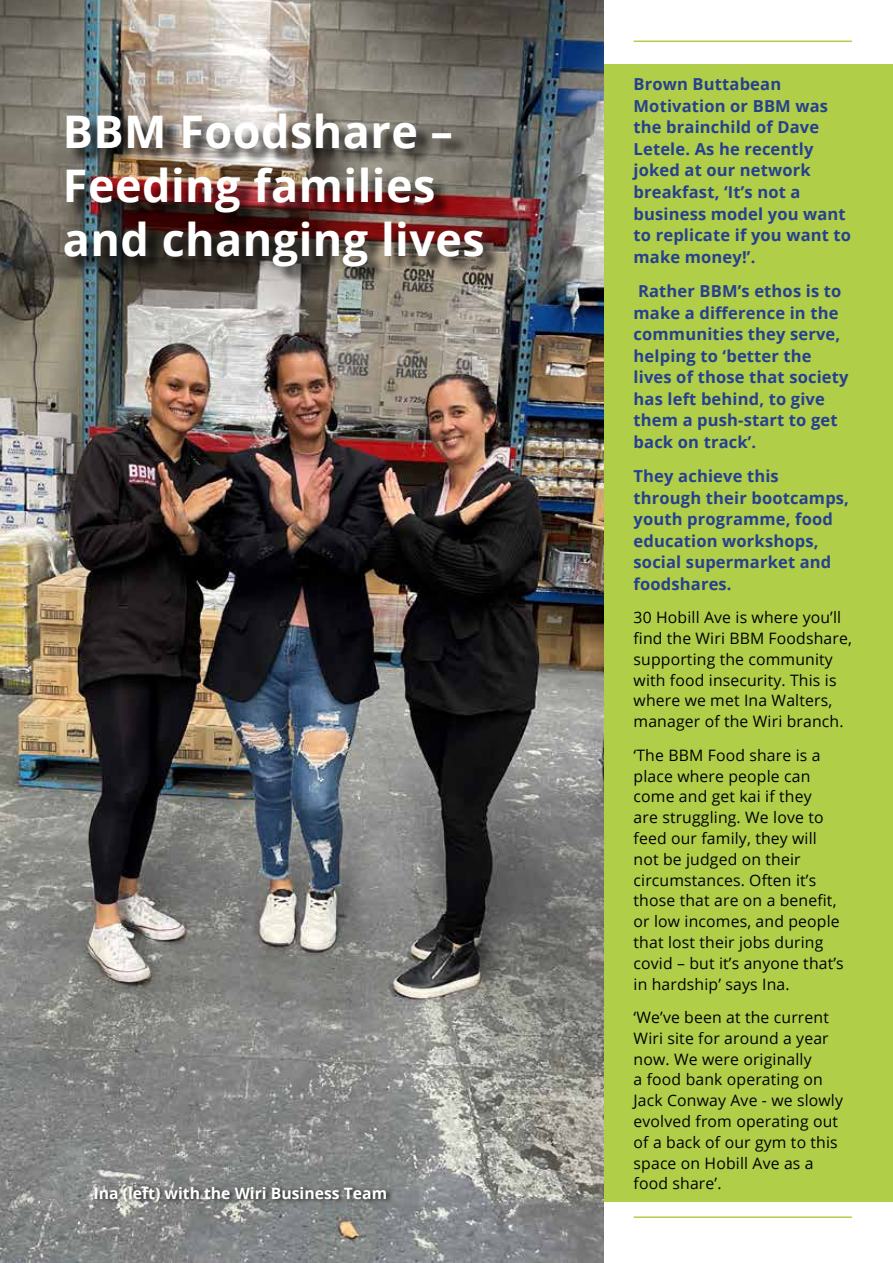
<style>
.page{position:relative;width:893px;height:1263px;background:#fff}
.page>*{position:absolute;margin:0;border:0;box-sizing:border-box;transform-origin:0 0}
.t1{font:700 45px/54px "Open Sans";letter-spacing:.01em;color:#fff}
.t2{font:700 16.5px/21.6px "Open Sans";letter-spacing:.01em;color:#25408e}
.t3{font:15.75px/20.9px "Open Sans";letter-spacing:.01em;color:#000}
.t4{font:700 15.75px "Open Sans";color:#fff}
</style>
<div class="page">
<div style="left:457px;top:64px;width:436px;height:1137px;background:#b1ce49"></div>
<hr style="left:634px;top:1216px;width:218px;height:2px;background:#b1ce49">
<hr style="left:634px;top:41px;width:218px;height:1px;background:#b1ce49">
<img style="left:0;top:0;width:603px;height:1263px">
<div style="left:68px;top:116px;width:434px;height:169px;background:#000;opacity:.75"></div>
<div style="left:93px;top:1184px;width:300px;height:24px;background:#000;opacity:.75"></div>
<h1 class="t1" style="left:63px;top:109px;width:423px">BBM Foodshare –<br>Feeding families and changing lives</h1>
<p class="t4" style="left:94px;top:1186px;width:295px">Ina (left) with the Wiri Business Team</p>
<p class="t2" style="left:634px;top:75px;width:219px">Brown Buttabean<br>Motivation or BBM was the brainchild of Dave<br>Letele. As he recently joked at our network breakfast, ‘It’s not a business model you want to replicate if you want to make money!’.</p>
<p class="t2" style="left:634px;top:282px;width:216px">Rather BBM’s ethos is to make a difference in the communities they serve, helping to ‘better the lives of those that society has left behind, to give them a push-start to get back on track’.</p>
<p class="t2" style="left:634px;top:467px;width:217px">They achieve this through their bootcamps, youth programme, food education workshops, social supermarket and foodshares.</p>
<p class="t3" style="left:634px;top:609px;width:220px">30 Hobill Ave is where you’ll find the Wiri BBM Foodshare, supporting the community with food insecurity. This is where we met Ina Walters, manager of the Wiri branch.</p>
<p class="t3" style="left:634px;top:746px;width:212px">‘The BBM Food share is a place where people can come and get kai if they<br>are struggling. We love to feed our family, they will not be judged on their circumstances. Often it’s those that are on a benefit, or low incomes, and people that lost their jobs during covid – but it’s anyone that’s in hardship’ says Ina.</p>
<p class="t3" style="left:634px;top:1008px;width:211px">‘We’ve been at the current<br>Wiri site for around a year now. We were originally<br>a food bank operating on<br>Jack Conway Ave - we slowly evolved from operating out of a back of our gym to this space on Hobill Ave as a food share’.</p>
</div>
